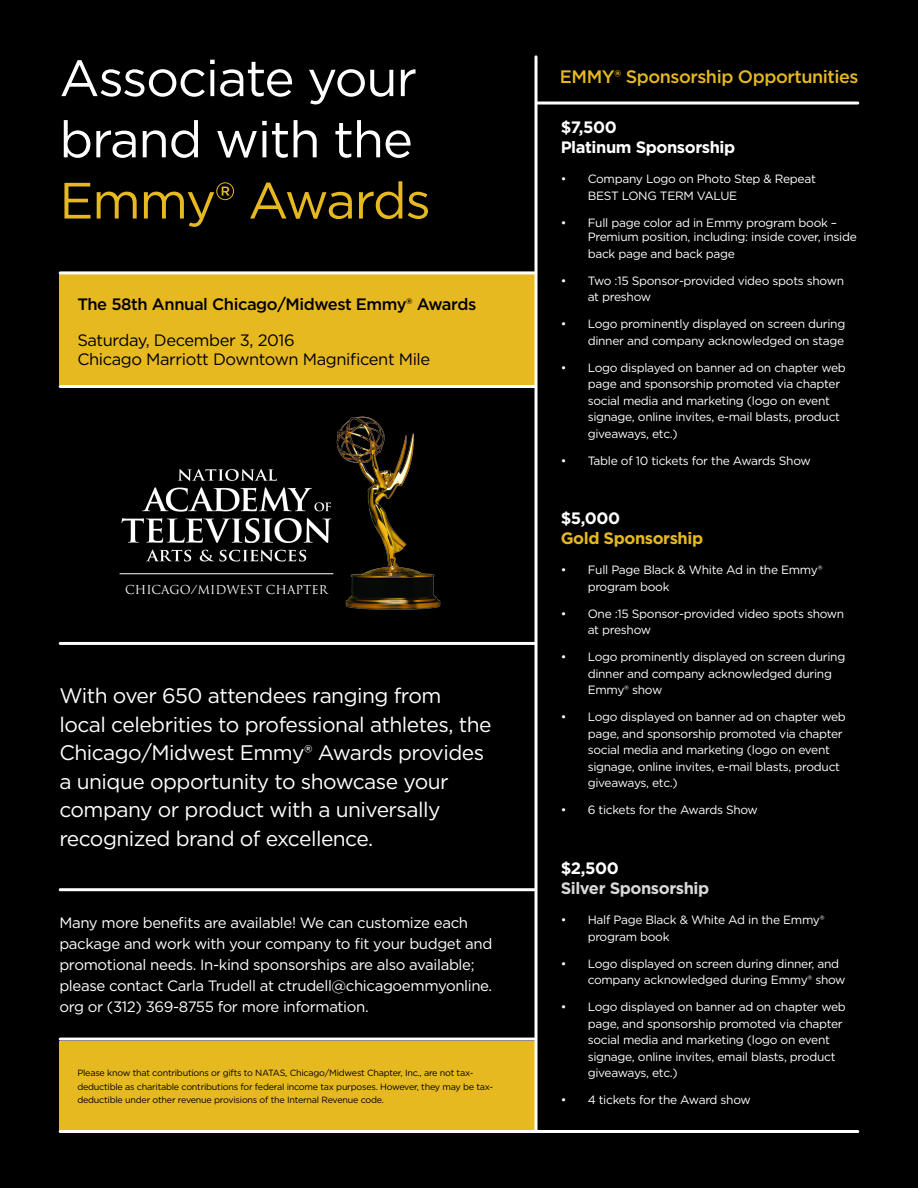
<style>
.page{position:relative;width:918px;height:1188px;background:#000001}
.page>*{position:absolute;margin:0;border:0;box-sizing:border-box;transform-origin:0 0}
.t1{font:51px/61.2px "Gotham";letter-spacing:-.025em;color:#fff}
.t2{font:21px/28.5px "Gotham";letter-spacing:-.025em;color:#fff}
.t3{font:500 18px "Gotham";letter-spacing:-.025em;color:#e7b920}
.t4{font:16.5px "Gotham";letter-spacing:-.025em;color:#000001}
.t5{font:500 16.5px "Gotham";letter-spacing:-.025em;color:#000001}
.t6{font:700 16.5px/19.8px "Gotham";letter-spacing:-.025em;color:#fff}
.t7{font:700 16.5px/19.8px "Gotham";letter-spacing:-.025em;color:#d8d9db}
.t8{font:700 16.5px/19.8px "Gotham";letter-spacing:-.025em;color:#e7b920}
.t9{font:15px/21px "Gotham";letter-spacing:-.025em;color:#fff}
.t10{font:12px/16.5px "Gotham";letter-spacing:-.025em;color:#fff}
.t11{font:12px "Trajan Pro";color:#fff}
.t12{font:9px/13.5px "Gotham";letter-spacing:-.025em;color:#000001}
.s1{color:#e7b920}
.s2{color:#fff}
</style>
<div class="page">
<div style="left:59px;top:1041px;width:477px;height:91px;background:#e7b920"></div>
<div style="left:59px;top:274px;width:477px;height:111px;background:#e7b920"></div>
<img style="left:121px;top:469px;width:211px;height:93px">
<hr style="left:538px;top:102px;width:320px;height:3px;background:#fff">
<hr style="left:60px;top:1130px;width:798px;height:3px;background:#fff">
<hr style="left:60px;top:888px;width:475px;height:3px;background:#fff">
<hr style="left:60px;top:1038px;width:475px;height:3px;background:#fff">
<hr style="left:60px;top:642px;width:475px;height:3px;background:#fff">
<hr style="left:60px;top:385px;width:475px;height:3px;background:#fff">
<hr style="left:60px;top:271px;width:475px;height:3px;background:#fff">
<hr style="left:535px;top:57px;width:3px;height:1073px;background:#fff">
<img style="left:333px;top:416px;width:108px;height:194px">
<hr style="left:120px;top:573px;width:213px;height:1px;background:#fff">
<p class="t1" style="left:59px;top:46px;width:373px">Associate your brand with the<br><span class="s1">Emmy® Awards</span></p>
<p class="t5" style="left:77px;top:293px;width:400px">The 58th Annual Chicago/Midwest Emmy® Awards</p>
<p class="t4" style="left:77px;top:329px;width:219px">Saturday, December 3, 2016</p>
<p class="t4" style="left:77px;top:349px;width:354px">Chicago Marriott Downtown Magnificent Mile</p>
<p class="t11" style="left:125px;top:582px;width:204px">CHICAGO/MIDWEST CHAPTER</p>
<p class="t2" style="left:59px;top:681px;width:434px">With over 650 attendees ranging from local celebrities to professional athletes, the Chicago/Midwest Emmy® Awards provides a unique opportunity to showcase your company or product with a universally recognized brand of excellence.</p>
<p class="t9" style="left:59px;top:912px;width:435px">Many more benefits are available! We can customize each package and work with your company to fit your budget and promotional needs. In-kind sponsorships are also available; please contact Carla Trudell at ctrudell@chicagoemmyonline. org or (312) 369-8755 for more information.</p>
<p class="t12" style="left:77px;top:1066px;width:417px">Please know that contributions or gifts to NATAS, Chicago/Midwest Chapter, Inc., are not tax&shy;deductible as charitable contributions for federal income tax purposes. However, they may be tax&shy;deductible under other revenue provisions of the Internal Revenue code.</p>
<p class="t3" style="left:560px;top:65px;width:300px">EMMY® Sponsorship Opportunities</p>
<p class="t6" style="left:561px;top:117px;width:176px">$7,500<br>Platinum Sponsorship</p>
<p class="t10" style="left:588px;top:170px;width:230px;text-indent:-27px">• Company Logo on Photo Step &amp; Repeat<br>BEST LONG TERM VALUE</p>
<p class="t10" style="left:588px;top:215px;width:271px;line-height:14.4px;text-indent:-27px">• Full page color ad in Emmy program book –<br>Premium position, including: inside cover, inside</p>
<p class="t10" style="left:588px;top:245px;width:149px">back page and back page</p>
<p class="t10" style="left:588px;top:272px;width:258px;text-indent:-27px">• Two :15 Sponsor-provided video spots shown at preshow</p>
<p class="t10" style="left:561px;top:315px;width:286px;text-align:right">• Logo prominently displayed on screen during dinner and company acknowledged on stage</p>
<p class="t10" style="left:588px;top:359px;width:260px;text-indent:-27px">• Logo displayed on banner ad on chapter web page and sponsorship promoted via chapter social media and marketing (logo on event signage, online invites, e-mail blasts, product giveaways, etc.)</p>
<p class="t10" style="left:561px;top:452px;width:252px">• Table of 10 tickets for the Awards Show</p>
<p class="t8" style="left:561px;top:508px;width:144px"><span class="s2">$5,000<br></span>Gold Sponsorship</p>
<p class="t10" style="left:588px;top:562px;width:236px;text-indent:-27px">• Full Page Black &amp; White Ad in the Emmy® program book</p>
<p class="t10" style="left:588px;top:605px;width:258px;text-indent:-27px">• One :15 Sponsor-provided video spots shown at preshow</p>
<p class="t10" style="left:588px;top:649px;width:259px;text-indent:-27px">• Logo prominently displayed on screen during dinner and company acknowledged during<br>Emmy® show</p>
<p class="t10" style="left:588px;top:709px;width:260px;text-indent:-27px">• Logo displayed on banner ad on chapter web page, and sponsorship promoted via chapter social media and marketing (logo on event signage, online invites, e-mail blasts, product giveaways, etc.)</p>
<p class="t10" style="left:561px;top:802px;width:199px">• 6 tickets for the Awards Show</p>
<p class="t7" style="left:561px;top:858px;width:150px"><span class="s2">$2,500<br></span>Silver Sponsorship</p>
<p class="t10" style="left:588px;top:911px;width:238px;text-indent:-27px">• Half Page Black &amp; White Ad in the Emmy® program book</p>
<p class="t10" style="left:588px;top:955px;width:259px;text-indent:-27px">• Logo displayed on screen during dinner, and company acknowledged during Emmy® show</p>
<p class="t10" style="left:588px;top:998px;width:260px;text-indent:-27px">• Logo displayed on banner ad on chapter web page, and sponsorship promoted via chapter social media and marketing (logo on event signage, online invites, email blasts, product giveaways, etc.)</p>
<p class="t10" style="left:561px;top:1091px;width:192px">• 4 tickets for the Award show</p>
</div>
